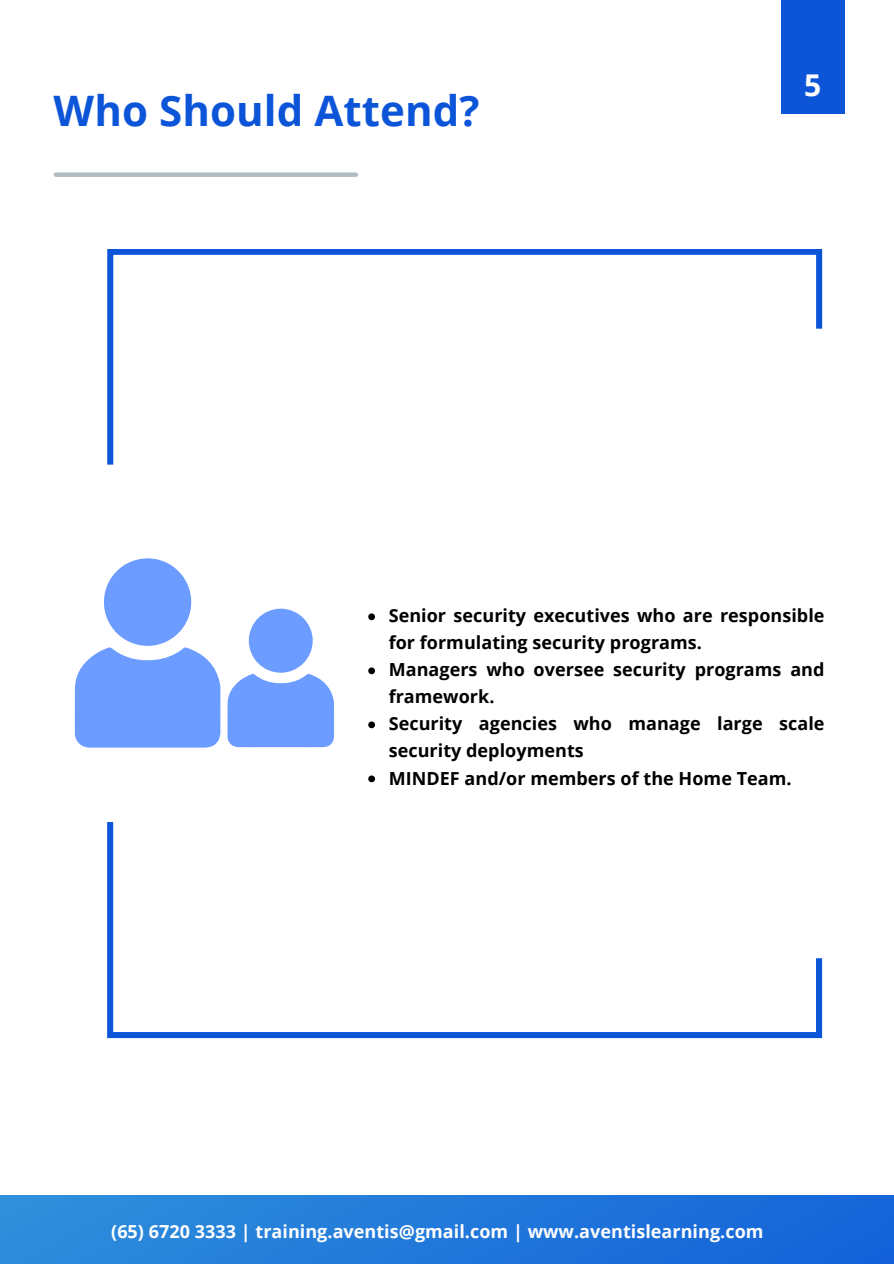
<style>
.page{position:relative;width:894px;height:1264px;background:#fff}
.page>*{position:absolute;margin:0;border:0;box-sizing:border-box;transform-origin:0 0}
.t1{font:700 42px "Open Sans";color:#0c55d8}
.t2{font:700 30px "Open Sans";color:#fffdfe}
.t3{font:700 18px/27px "Open Sans";color:#000}
.t4{font:700 18px "Open Sans";color:#fefefe}
</style>
<div class="page">
<div style="left:781px;top:0;width:63px;height:114px;background:#0c55d8"></div>
<svg style="left:75px;top:558px;width:145px;height:189px"></svg>
<svg style="left:107px;top:822px;width:714px;height:216px"></svg>
<svg style="left:107px;top:249px;width:714px;height:215px"></svg>
<svg style="left:227px;top:608px;width:107px;height:139px"></svg>
<svg style="left:368px;top:613px;width:7px;height:7px"></svg>
<svg style="left:368px;top:667px;width:7px;height:7px"></svg>
<svg style="left:368px;top:721px;width:7px;height:7px"></svg>
<svg style="left:368px;top:775px;width:7px;height:7px"></svg>
<div style="left:0;top:1195px;width:893px;height:68px;background:linear-gradient(to right,#2e8fdb,#1463d9)"></div>
<div style="left:56px;top:172px;width:300px;height:5px;background:#b0bdc1"></div>
<h1 class="t1" style="left:54px;top:81px;width:427px">Who Should Attend?</h1>
<h2 class="t2" style="left:804px;top:64px;width:19px">5</h2>
<p class="t3" style="left:388px;top:602px;width:437px">Senior security executives who are responsible for formulating security programs.<br>Managers who oversee security programs and framework.<br>Security agencies who manage large scale security deployments<br>MINDEF and/or members of the Home Team.</p>
<p class="t4" style="left:111px;top:1218px;width:653px">(65) 6720 3333 | training.aventis@gmail.com | www.aventislearning.com</p>
</div>
